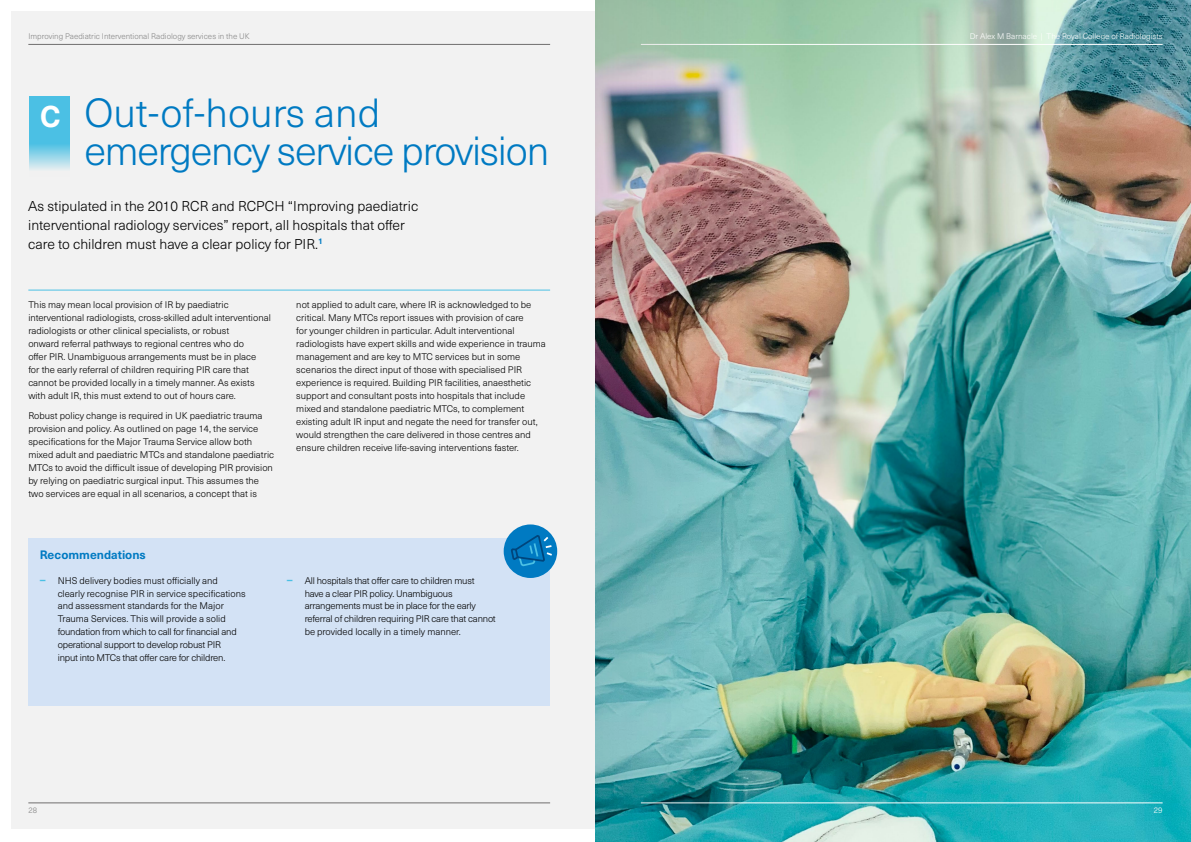
<style>
.page{position:relative;width:1191px;height:842px;background:#fff}
.page>*{position:absolute;margin:0;border:0;box-sizing:border-box;transform-origin:0 0}
.t1{font:300 40px/38px "Neue Haas Unica Pro";letter-spacing:-.03em;color:#007ac2}
.t2{font:700 29.5px "Neue Haas Unica Pro";color:#fff}
.t3{font:300 14px/19px "Neue Haas Unica Pro";color:#000}
.t4{font:700 12px "Neue Haas Unica Pro";color:#007ac2}
.t5{font:300 9.5px/13px "Neue Haas Unica Pro";color:#000}
.t6{font:300 9.5px/13px "Neue Haas Unica Pro";letter-spacing:-.02em;color:#000}
.t7{font:300 8px "Neue Haas Unica Pro";color:#878787}
.t8{font:300 8px "Neue Haas Unica Pro";color:#fff}
.s1{font-weight:700;font-size:12px;color:#4bc0e4}
</style>
<div class="page">
<div style="left:11px;top:11px;width:1167px;height:818px;background:#f2f2f2"></div>
<div style="left:28px;top:539px;width:522px;height:167px;background:#d3e2f5"></div>
<img style="left:767px;top:0;width:424px;height:842px">
<hr style="left:28px;top:290px;width:522px;height:1px;background:#4bc0e4">
<div style="left:29px;top:96px;width:41px;height:41px;background:#4bc0e4"></div>
<svg style="left:29px;top:137px;width:41px;height:33px"></svg>
<div style="left:504px;top:524px;width:53px;height:54px;background:#007ac2;border-radius:50%"></div>
<svg style="left:509px;top:533px;width:45px;height:34px"></svg>
<hr style="left:641px;top:44px;width:521px;height:1px;background:#fff">
<hr style="left:641px;top:803px;width:521px;height:1px;background:#fff">
<hr style="left:28px;top:44px;width:522px;height:1px;background:#706f6f">
<hr style="left:28px;top:803px;width:522px;height:1px;background:#706f6f">
<img style="left:595px;top:0;width:172px;height:842px">
<p class="t7" style="left:28px;top:31px;width:223px">Improving Paediatric Interventional Radiology services in the UK</p>
<p class="t8" style="left:969px;top:31px;width:194px">Dr Alex M Barnacle | The Royal College of Radiologists</p>
<h1 class="t1" style="left:84px;top:95px;width:466px">Out-of-hours and emergency service provision</h1>
<h3 class="t3" style="left:28px;top:197px;width:391px">As stipulated in the 2010 RCR and RCPCH “Improving paediatric interventional radiology services” report, all hospitals that offer care to children must have a clear policy for PIR.<sup>1</sup></h3>
<h2 class="t2" style="left:40px;top:99px;width:22px">C</h2>
<p class="t5" style="left:28px;top:298px;width:244px">This may mean local provision of IR by paediatric interventional radiologists, cross-skilled adult interventional radiologists or other clinical specialists, or robust<br>onward referral pathways to regional centres who do<br>offer PIR. Unambiguous arrangements must be in place<br>for the early referral of children requiring PIR care that cannot be provided locally in a timely manner. As exists with adult IR, this must extend to out of hours care.</p>
<p class="t5" style="left:28px;top:409px;width:247px">Robust policy change is required in UK paediatric trauma provision and policy. As outlined on page 14, the service specifications for the Major Trauma Service allow both mixed adult and paediatric MTCs and standalone paediatric MTCs to avoid the difficult issue of developing PIR provision by relying on paediatric surgical input. This assumes the two services are equal in all scenarios, a concept that is</p>
<p class="t5" style="left:296px;top:298px;width:251px">not applied to adult care, where IR is acknowledged to be critical. Many MTCs report issues with provision of care<br>for younger children in particular. Adult interventional radiologists have expert skills and wide experience in trauma management and are key to MTC services but in some scenarios the direct input of those with specialised PIR experience is required. Building PIR facilities, anaesthetic support and consultant posts into hospitals that include mixed and standalone paediatric MTCs, to complement existing adult IR input and negate the need for transfer out, would strengthen the care delivered in those centres and ensure children receive life-saving interventions faster.</p>
<p class="t4" style="left:40px;top:547px;width:108px">Recommendations</p>
<p class="t5" style="left:58px;top:574px;width:189px;text-indent:-18px"><span class="s1">–</span> NHS delivery bodies must officially and clearly recognise PIR in service specifications and assessment standards for the Major Trauma Services. This will provide a solid foundation from which to call for financial and operational support to develop robust PIR<br>input into MTCs that offer care for children.</p>
<p class="t6" style="left:305px;top:574px;width:193px;text-indent:-18px"><span class="s1">–</span> All hospitals that offer care to children must have a clear PIR policy. Unambiguous arrangements must be in place for the early referral of children requiring PIR care that cannot be provided locally in a timely manner.</p>
<p class="t7" style="left:28px;top:805px;width:10px">28</p>
<p class="t8" style="left:1154px;top:805px;width:10px">29</p>
</div>
